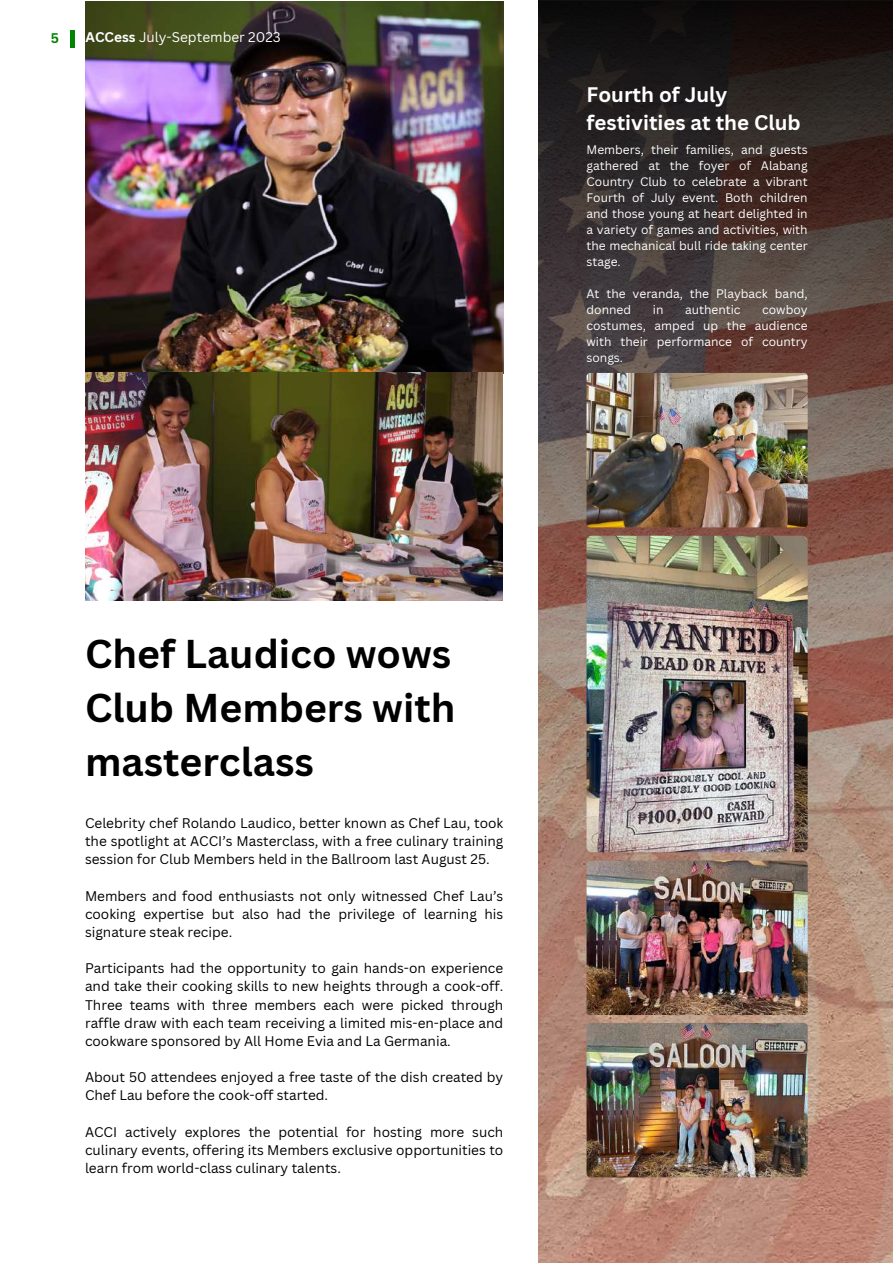
<style>
.page{position:relative;width:893px;height:1264px;background:#fff}
.page>*{position:absolute;margin:0;border:0;box-sizing:border-box;transform-origin:0 0}
.t1{font:700 39.15px/54px "Canva Sans";color:#000;text-align:justify}
.t2{font:700 20.55px/27.9px "Canva Sans";color:#fff}
.t3{font:13.65px/18.1px "Canva Sans";color:#000;text-align:justify}
.t4{font:13.65px "Canva Sans";color:#fff}
.t5{font:700 13.65px "Canva Sans";color:#008500}
.t6{font:12px/16px "Canva Sans";color:#fff;text-align:justify}
.s1{font-weight:700}
</style>
<div class="page">
<img style="left:538px;top:0;width:354px;height:1262px">
<img style="left:586px;top:860px;width:221px;height:155px;border-radius:4px">
<img style="left:586px;top:1022px;width:221px;height:155px;border-radius:4px">
<img style="left:586px;top:535px;width:221px;height:317px;border-radius:5px">
<img style="left:586px;top:373px;width:221px;height:154px;border-radius:4px">
<img style="left:85px;top:1px;width:418px;height:600px">
<div style="left:70px;top:30px;width:5px;height:18px;background:#008500"></div>
<p class="t5" style="left:51px;top:28px;width:10px">5</p>
<p class="t4" style="left:85px;top:27px;width:197px"><span class="s1">ACCess</span> July-September 2023</p>
<h2 class="t2" style="left:586px;top:80px;width:216px">Fourth of July festivities at the Club</h2>
<p class="t6" style="left:586px;top:142px;width:222px">Members, their families, and guests gathered at the foyer of Alabang Country Club to celebrate a vibrant Fourth of July event. Both children and those young at heart delighted in a variety of games and activities, with the mechanical bull ride taking center stage.</p>
<p class="t6" style="left:586px;top:285px;width:222px">At the veranda, the Playback band, donned</p>
<p class="t6" style="left:586px;top:301px;width:222px;text-indent:176px">cowboy costumes, amped up the audience with their performance of country songs.</p>
<p class="t6" style="left:652px;top:301px;width:12px">in</p>
<p class="t6" style="left:685px;top:301px;width:57px">authentic</p>
<h1 class="t1" style="left:85px;top:625px;width:372px">Chef Laudico wows Club Members with masterclass</h1>
<p class="t3" style="left:85px;top:813px;width:420px">Celebrity chef Rolando Laudico, better known as Chef Lau, took the spotlight at ACCI’s Masterclass, with a free culinary training session for Club Members held in the Ballroom last August 25.</p>
<p class="t3" style="left:85px;top:886px;width:420px">Members and food enthusiasts not only witnessed Chef Lau’s cooking expertise but also had the privilege of learning his signature steak recipe.</p>
<p class="t3" style="left:85px;top:958px;width:420px">Participants had the opportunity to gain hands-on experience and take their cooking skills to new heights through a cook-off.<br>Three teams with three members each were picked through raffle draw with each team receiving a limited mis-en-place and cookware sponsored by All Home Evia and La Germania.</p>
<p class="t3" style="left:85px;top:1067px;width:420px">About 50 attendees enjoyed a free taste of the dish created by<br>Chef Lau before the cook-off started.</p>
<p class="t3" style="left:85px;top:1122px;width:420px">ACCI actively explores the potential for hosting more such culinary events, offering its Members exclusive opportunities to learn from world-class culinary talents.</p>
</div>
